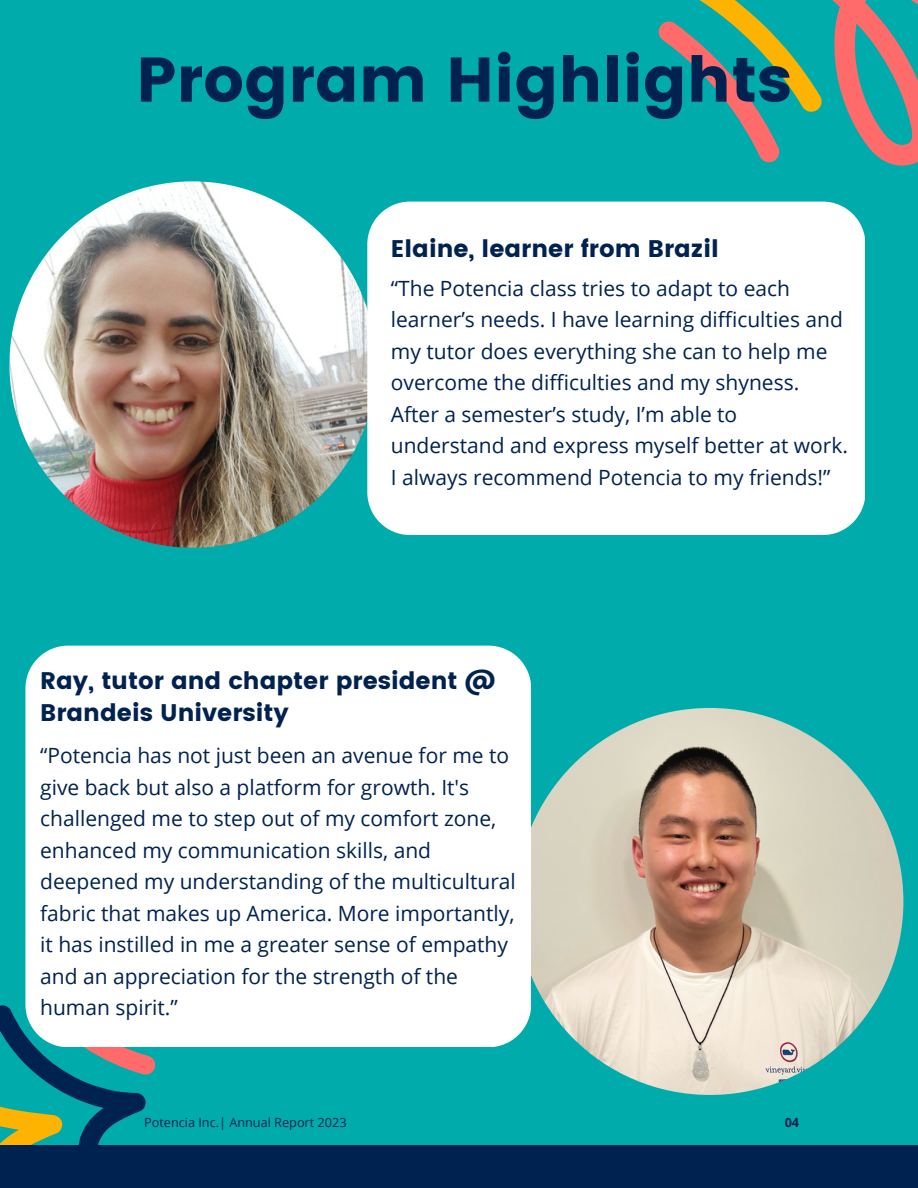
<style>
.page{position:relative;width:918px;height:1188px;background:#00abac}
.page>*{position:absolute;margin:0;border:0;box-sizing:border-box;transform-origin:0 0}
.t1{font:63px "Poppins";color:#002250}
.t2{font:24px/32.7px "Poppins";color:#002250}
.t3{font:21px/31.5px "Open Sans";color:#002250}
.t4{font:12.75px "Open Sans";color:#002250}
.t5{font:700 12.75px "Open Sans";color:#002250}
</style>
<div class="page">
<svg style="left:0;top:1005px;width:156px;height:140px"></svg>
<div style="left:0;top:1145px;width:918px;height:43px;background:#002250"></div>
<img style="left:9px;top:181px;width:367px;height:367px;border-radius:50%">
<img style="left:516px;top:708px;width:387px;height:387px;border-radius:50%">
<div style="left:367px;top:202px;width:498px;height:333px;background:#fff"></div>
<div style="left:25px;top:646px;width:506px;height:401px;background:#fff;border-radius:43px"></div>
<svg style="left:658px;top:0;width:260px;height:166px"></svg>
<h1 class="t1" style="left:136px;top:43px;width:657px">Program Highlights</h1>
<p class="t2" style="left:391px;top:232px;width:329px">Elaine, learner from Brazil</p>
<p class="t3" style="left:391px;top:272px;width:459px">“The Potencia class tries to adapt to each learner’s needs. I have learning difficulties and my tutor does everything she can to help me overcome the difficulties and my shyness.<br>After a semester’s study, I’m able to understand and express myself better at work.<br>I always recommend Potencia to my friends!”</p>
<p class="t2" style="left:40px;top:664px;width:457px">Ray, tutor and chapter president @<br>Brandeis University</p>
<p class="t3" style="left:40px;top:739px;width:477px">“Potencia has not just been an avenue for me to give back but also a platform for growth. It's challenged me to step out of my comfort zone, enhanced my communication skills, and deepened my understanding of the multicultural fabric that makes up America. More importantly, it has instilled in me a greater sense of empathy and an appreciation for the strength of the human spirit.”</p>
<p class="t4" style="left:144px;top:1113px;width:204px">Potencia Inc.| Annual Report 2023</p>
<p class="t5" style="left:785px;top:1113px;width:16px">04</p>
</div>
